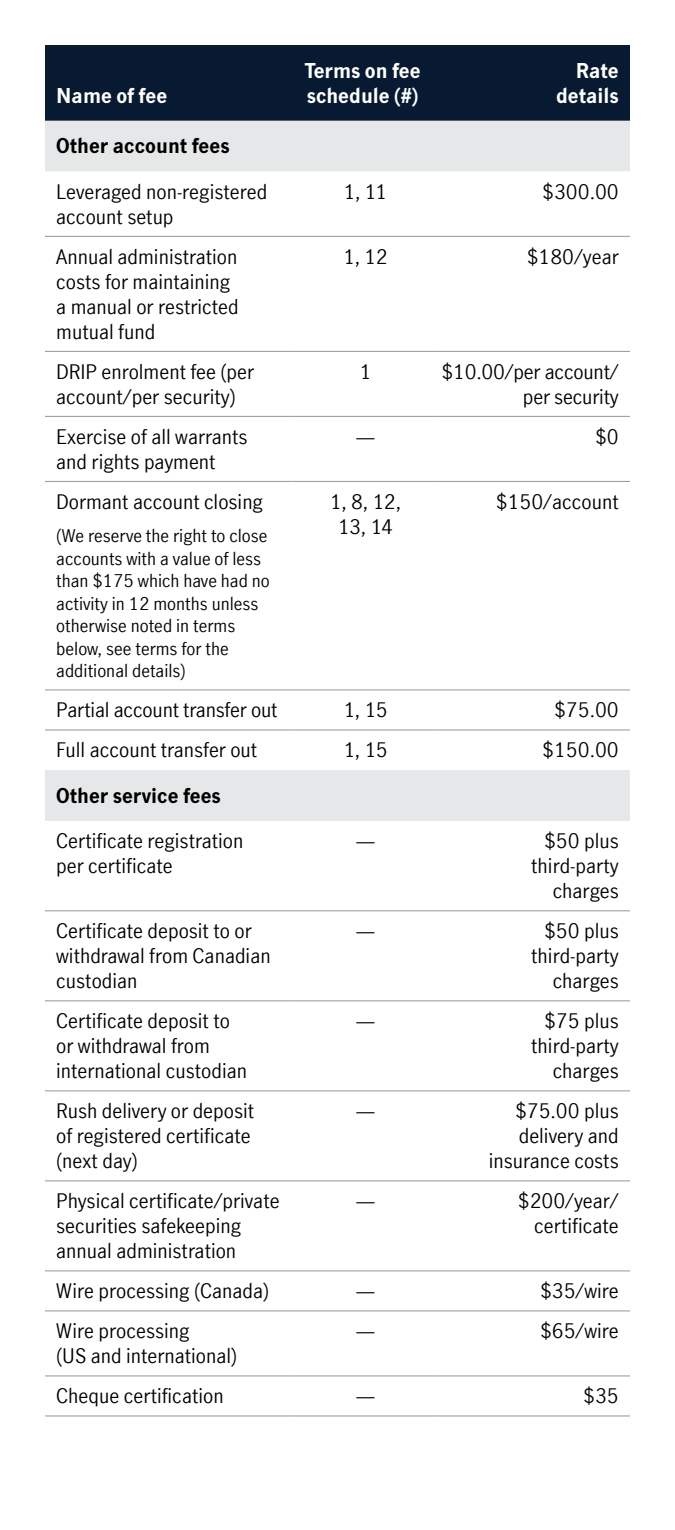
<style>
.page{position:relative;width:675px;height:1530px;background:#fff}
.page>*{position:absolute;margin:0;border:0;box-sizing:border-box;transform-origin:0 0}
.P_-_table_body_para_-_8_10_reg{font:20px/25px "Manulife JH Sans Optimized";color:#000}
.P_-_table_body_para_-_8_10_reg-2{font:700 20px/25px "Manulife JH Sans Optimized";color:#fff}
.P_-_table_body_para_-_8_10_reg-3{font:700 20px "Manulife JH Sans Optimized";color:#000}
.P_-_table_body_mini_-_7_9_reg{font:17.5px/22.5px "Manulife JH Sans Optimized";color:#000}
</style>
<div class="page">
<div style="left:45px;top:45px;width:585px;height:76px;background:#081a31"></div>
<svg style="left:45px;top:121px;width:585px;height:700px"></svg>
<hr style="left:45px;top:236px;width:247px;height:1px;background:#939598">
<hr style="left:292px;top:236px;width:147px;height:1px;background:#939598">
<hr style="left:439px;top:236px;width:191px;height:1px;background:#939598">
<hr style="left:45px;top:351px;width:247px;height:1px;background:#939598">
<hr style="left:292px;top:351px;width:147px;height:1px;background:#939598">
<hr style="left:439px;top:351px;width:191px;height:1px;background:#939598">
<hr style="left:45px;top:416px;width:247px;height:1px;background:#939598">
<hr style="left:292px;top:416px;width:147px;height:1px;background:#939598">
<hr style="left:439px;top:416px;width:191px;height:1px;background:#939598">
<hr style="left:45px;top:481px;width:247px;height:1px;background:#939598">
<hr style="left:292px;top:481px;width:147px;height:1px;background:#939598">
<hr style="left:439px;top:481px;width:191px;height:1px;background:#939598">
<hr style="left:45px;top:690px;width:247px;height:1px;background:#939598">
<hr style="left:292px;top:690px;width:147px;height:1px;background:#939598">
<hr style="left:439px;top:690px;width:191px;height:1px;background:#939598">
<hr style="left:45px;top:730px;width:247px;height:1px;background:#939598">
<hr style="left:292px;top:730px;width:147px;height:1px;background:#939598">
<hr style="left:439px;top:730px;width:191px;height:1px;background:#939598">
<hr style="left:45px;top:910px;width:247px;height:1px;background:#939598">
<hr style="left:292px;top:910px;width:147px;height:1px;background:#939598">
<hr style="left:439px;top:910px;width:191px;height:1px;background:#939598">
<hr style="left:45px;top:1000px;width:247px;height:1px;background:#939598">
<hr style="left:292px;top:1000px;width:147px;height:1px;background:#939598">
<hr style="left:439px;top:1000px;width:191px;height:1px;background:#939598">
<hr style="left:45px;top:1090px;width:247px;height:1px;background:#939598">
<hr style="left:292px;top:1090px;width:147px;height:1px;background:#939598">
<hr style="left:439px;top:1090px;width:191px;height:1px;background:#939598">
<hr style="left:45px;top:1180px;width:247px;height:1px;background:#939598">
<hr style="left:292px;top:1180px;width:147px;height:1px;background:#939598">
<hr style="left:439px;top:1180px;width:191px;height:1px;background:#939598">
<hr style="left:45px;top:1270px;width:247px;height:1px;background:#939598">
<hr style="left:292px;top:1270px;width:147px;height:1px;background:#939598">
<hr style="left:439px;top:1270px;width:191px;height:1px;background:#939598">
<hr style="left:45px;top:1311px;width:247px;height:1px;background:#939598">
<hr style="left:292px;top:1311px;width:147px;height:1px;background:#939598">
<hr style="left:439px;top:1311px;width:191px;height:1px;background:#939598">
<hr style="left:45px;top:1376px;width:247px;height:1px;background:#939598">
<hr style="left:292px;top:1376px;width:147px;height:1px;background:#939598">
<hr style="left:439px;top:1376px;width:191px;height:1px;background:#939598">
<hr style="left:45px;top:1416px;width:247px;height:1px;background:#939598">
<hr style="left:292px;top:1416px;width:147px;height:1px;background:#939598">
<hr style="left:439px;top:1416px;width:191px;height:1px;background:#939598">
<p class="P_-_table_body_para_-_8_10_reg-2" style="left:56px;top:82px;width:112px">Name of fee</p>
<p class="P_-_table_body_para_-_8_10_reg-2" style="left:305px;top:57px;width:118px">Terms on fee schedule (#)</p>
<p class="P_-_table_body_para_-_8_10_reg-2" style="left:556px;top:57px;width:64px;text-align:right">Rate details</p>
<p class="P_-_table_body_para_-_8_10_reg-3" style="left:56px;top:132px;width:175px">Other account fees</p>
<p class="P_-_table_body_para_-_8_10_reg" style="left:56px;top:178px;width:213px">Leveraged non-registered account setup</p>
<p class="P_-_table_body_para_-_8_10_reg" style="left:344px;top:178px;width:45px">1, 11</p>
<p class="P_-_table_body_para_-_8_10_reg" style="left:542px;top:178px;width:78px">$300.00</p>
<p class="P_-_table_body_para_-_8_10_reg" style="left:56px;top:243px;width:184px">Annual administration costs for maintaining a manual or restricted mutual fund</p>
<p class="P_-_table_body_para_-_8_10_reg" style="left:344px;top:243px;width:45px">1, 12</p>
<p class="P_-_table_body_para_-_8_10_reg" style="left:527px;top:243px;width:93px">$180/year</p>
<p class="P_-_table_body_para_-_8_10_reg" style="left:56px;top:358px;width:199px">DRIP enrolment fee (per account/per security)</p>
<p class="P_-_table_body_para_-_8_10_reg" style="left:360px;top:358px;width:13px">1</p>
<p class="P_-_table_body_para_-_8_10_reg" style="left:441px;top:358px;width:179px;text-align:right">$10.00/per account/ per security</p>
<p class="P_-_table_body_para_-_8_10_reg" style="left:56px;top:423px;width:193px">Exercise of all warrants and rights payment</p>
<p class="P_-_table_body_para_-_8_10_reg" style="left:356px;top:423px;width:21px">—</p>
<p class="P_-_table_body_para_-_8_10_reg" style="left:595px;top:423px;width:25px">$0</p>
<p class="P_-_table_body_para_-_8_10_reg" style="left:56px;top:488px;width:208px">Dormant account closing</p>
<p class="P_-_table_body_mini_-_7_9_reg" style="left:56px;top:524px;width:215px">(We reserve the right to close accounts with a value of less than $175 which have had no activity in 12 months unless otherwise noted in terms below, see terms for the additional details)</p>
<p class="P_-_table_body_para_-_8_10_reg" style="left:330px;top:488px;width:72px;text-align:center">1, 8, 12,<br>13, 14</p>
<p class="P_-_table_body_para_-_8_10_reg" style="left:496px;top:488px;width:124px">$150/account</p>
<p class="P_-_table_body_para_-_8_10_reg" style="left:56px;top:697px;width:223px">Partial account transfer out</p>
<p class="P_-_table_body_para_-_8_10_reg" style="left:344px;top:697px;width:45px">1, 15</p>
<p class="P_-_table_body_para_-_8_10_reg" style="left:554px;top:697px;width:66px">$75.00</p>
<p class="P_-_table_body_para_-_8_10_reg" style="left:56px;top:737px;width:203px">Full account transfer out</p>
<p class="P_-_table_body_para_-_8_10_reg" style="left:344px;top:737px;width:45px">1, 15</p>
<p class="P_-_table_body_para_-_8_10_reg" style="left:542px;top:737px;width:78px">$150.00</p>
<p class="P_-_table_body_para_-_8_10_reg-3" style="left:56px;top:782px;width:166px">Other service fees</p>
<p class="P_-_table_body_para_-_8_10_reg" style="left:56px;top:828px;width:189px">Certificate registration per certificate</p>
<p class="P_-_table_body_para_-_8_10_reg" style="left:356px;top:828px;width:21px">—</p>
<p class="P_-_table_body_para_-_8_10_reg" style="left:531px;top:828px;width:89px;text-align:right">$50 plus third-party charges</p>
<p class="P_-_table_body_para_-_8_10_reg" style="left:56px;top:918px;width:216px">Certificate deposit to or withdrawal from Canadian custodian</p>
<p class="P_-_table_body_para_-_8_10_reg" style="left:356px;top:918px;width:21px">—</p>
<p class="P_-_table_body_para_-_8_10_reg" style="left:531px;top:918px;width:89px;text-align:right">$50 plus third-party charges</p>
<p class="P_-_table_body_para_-_8_10_reg" style="left:56px;top:1008px;width:192px">Certificate deposit to or withdrawal from international custodian</p>
<p class="P_-_table_body_para_-_8_10_reg" style="left:356px;top:1008px;width:21px">—</p>
<p class="P_-_table_body_para_-_8_10_reg" style="left:531px;top:1008px;width:89px;text-align:right">$75 plus third-party charges</p>
<p class="P_-_table_body_para_-_8_10_reg" style="left:56px;top:1098px;width:199px">Rush delivery or deposit of registered certificate (next day)</p>
<p class="P_-_table_body_para_-_8_10_reg" style="left:356px;top:1098px;width:21px">—</p>
<p class="P_-_table_body_para_-_8_10_reg" style="left:489px;top:1098px;width:131px;text-align:right">$75.00 plus delivery and insurance costs</p>
<p class="P_-_table_body_para_-_8_10_reg" style="left:56px;top:1188px;width:225px">Physical certificate/private securities safekeeping annual administration</p>
<p class="P_-_table_body_para_-_8_10_reg" style="left:356px;top:1188px;width:21px">—</p>
<p class="P_-_table_body_para_-_8_10_reg" style="left:518px;top:1188px;width:102px;text-align:right">$200/year/ certificate</p>
<p class="P_-_table_body_para_-_8_10_reg" style="left:56px;top:1278px;width:214px">Wire processing (Canada)</p>
<p class="P_-_table_body_para_-_8_10_reg" style="left:356px;top:1278px;width:21px">—</p>
<p class="P_-_table_body_para_-_8_10_reg" style="left:540px;top:1278px;width:80px">$35/wire</p>
<p class="P_-_table_body_para_-_8_10_reg" style="left:56px;top:1318px;width:182px">Wire processing<br>(US and international)</p>
<p class="P_-_table_body_para_-_8_10_reg" style="left:356px;top:1318px;width:21px">—</p>
<p class="P_-_table_body_para_-_8_10_reg" style="left:540px;top:1318px;width:80px">$65/wire</p>
<p class="P_-_table_body_para_-_8_10_reg" style="left:56px;top:1383px;width:169px">Cheque certification</p>
<p class="P_-_table_body_para_-_8_10_reg" style="left:356px;top:1383px;width:21px">—</p>
<p class="P_-_table_body_para_-_8_10_reg" style="left:583px;top:1383px;width:37px">$35</p>
</div>
